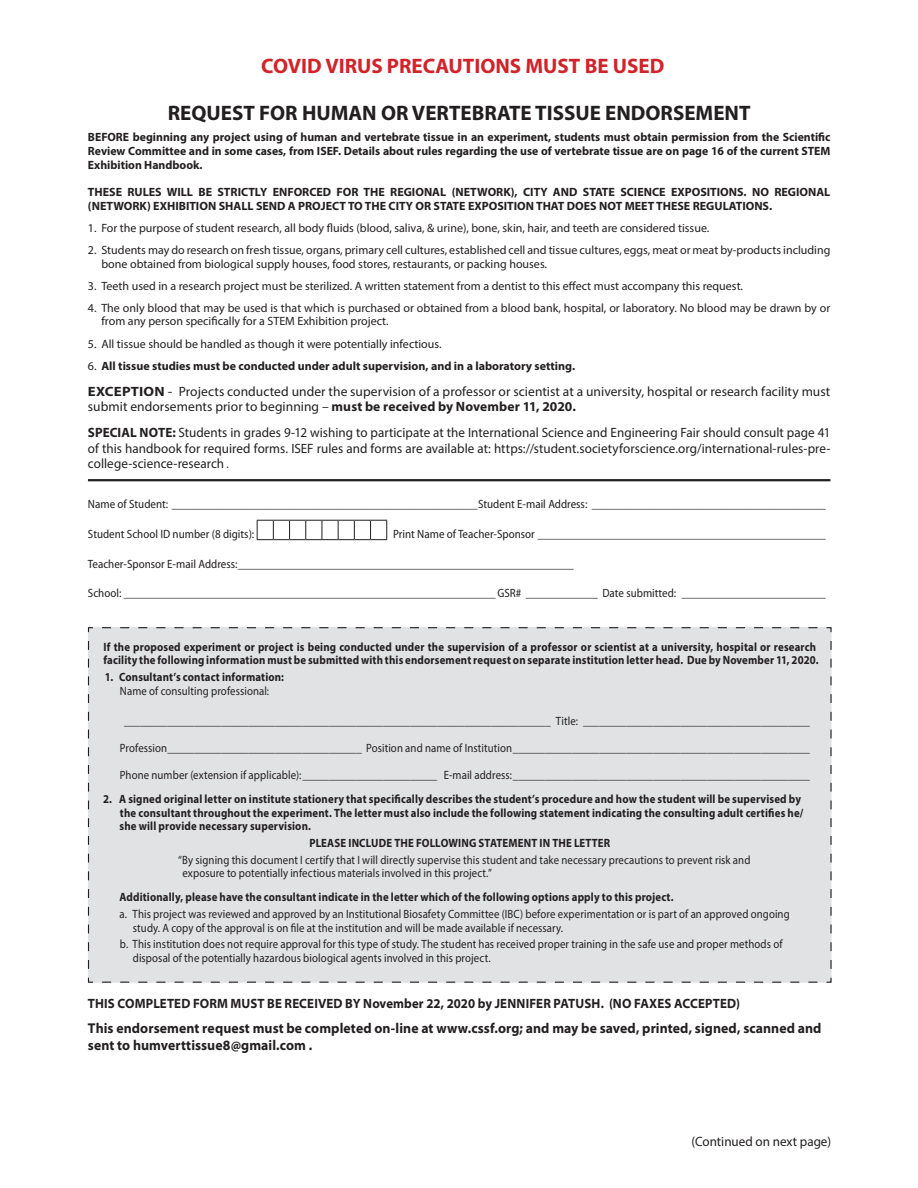
<style>
.page{position:relative;width:918px;height:1188px;background:#fff}
.page>*{position:absolute;margin:0;border:0;box-sizing:border-box;transform-origin:0 0}
.t1{font:700 21px "Myriad Pro";color:#231f20}
.t2{font:700 21px "Myriad Pro";color:#d1232a}
._12-Part_heading___3{font:700 semi-expanded 14.25px/16.5px "Myriad Pro";letter-spacing:.005em;color:#231f20;scale:.9 1}
.t3{font:13.5px/15.3px "Myriad Pro";letter-spacing:.005em;color:#231f20;text-align:justify}
.t4{font:13.5px/15.3px "Myriad Pro";letter-spacing:.005em;color:#231f20;scale:1.1 1}
._12-Part_heading___3-2{font:700 semi-expanded 13.5px "Myriad Pro";letter-spacing:.01em;color:#231f20;scale:.88 1}
._12-Part_heading___3-3{font:12px/13.5px "Myriad Pro";color:#231f20;scale:.9 1}
._12-Part_heading___3-4{font:700 12px/13.5px "Myriad Pro";letter-spacing:.015em;color:#231f20;scale:.9 1}
._12-Part_heading___3-5{font:12px/13.5px "Myriad Pro";color:#231f20}
._12-Part_heading___3-6{font:700 12px/13.8px "Myriad Pro";letter-spacing:.015em;color:#231f20;text-align:justify}
.t5{font:semi-condensed 12px "Myriad Pro";color:#231f20}
.s1{font-weight:400}
.s2{font-weight:700}
.s3{font-size:12px}
</style>
<div class="page">
<hr style="left:88px;top:479px;width:742px;height:2px;background:#231f20">
<svg style="left:257px;top:520px;width:130px;height:20px"></svg>
<div style="left:87px;top:627px;width:745px;height:356px;background:#e1e2e4"></div>
<p class="t2" style="left:261px;top:52px;width:405px">COVID VIRUS PRECAUTIONS MUST BE USED</p>
<p class="t1" style="left:168px;top:99px;width:584px">REQUEST FOR HUMAN OR VERTEBRATE TISSUE ENDORSEMENT</p>
<p class="_12-Part_heading___3-6" style="left:88px;top:130px;width:744px">BEFORE beginning any project using of human and vertebrate tissue in an experiment, students must obtain permission from the Scientific Review Committee and in some cases, from ISEF. Details about rules regarding the use of vertebrate tissue are on page 16 of the current STEM Exhibition Handbook.</p>
<p class="_12-Part_heading___3-6" style="left:88px;top:185px;width:744px">THESE RULES WILL BE STRICTLY ENFORCED FOR THE REGIONAL (NETWORK), CITY AND STATE SCIENCE EXPOSITIONS. NO REGIONAL (NETWORK) EXHIBITION SHALL SEND A PROJECT TO THE CITY OR STATE EXPOSITION THAT DOES NOT MEET THESE REGULATIONS.</p>
<p class="_12-Part_heading___3-5" style="left:88px;top:221px;width:623px">1. For the purpose of student research, all body fluids (blood, saliva, &amp; urine), bone, skin, hair, and teeth are considered tissue.</p>
<p class="_12-Part_heading___3-5" style="left:101px;top:243px;width:731px;text-indent:-14px">2. Students may do research on fresh tissue, organs, primary cell cultures, established cell and tissue cultures, eggs, meat or meat by-products including bone obtained from biological supply houses, food stores, restaurants, or packing houses.</p>
<p class="_12-Part_heading___3-5" style="left:88px;top:279px;width:657px">3. Teeth used in a research project must be sterilized. A written statement from a dentist to this effect must accompany this request.</p>
<p class="_12-Part_heading___3-5" style="left:101px;top:301px;width:730px;text-indent:-14px">4. The only blood that may be used is that which is purchased or obtained from a blood bank, hospital, or laboratory. No blood may be drawn by or from any person specifically for a STEM Exhibition project.</p>
<p class="_12-Part_heading___3-5" style="left:88px;top:337px;width:355px">5. All tissue should be handled as though it were potentially infectious.</p>
<p class="_12-Part_heading___3-6" style="left:88px;top:358px;width:489px"><span class="s1">6.</span> All tissue studies must be conducted under adult supervision, and in a laboratory setting.</p>
<p class="t4" style="left:88px;top:383px;width:676px"><span class="s2">EXCEPTION</span> - Projects conducted under the supervision of a professor or scientist at a university, hospital or research facility must submit endorsements prior to beginning – <span class="s2">must be received by November 11, 2020.</span></p>
<p class="t3" style="left:88px;top:425px;width:744px"><span class="s2">SPECIAL NOTE:</span> Students in grades 9-12 wishing to participate at the International Science and Engineering Fair should consult page 41 of this handbook for required forms. ISEF rules and forms are available at: https://student.societyforscience.org/international-rules-pre&shy;college-science-research <span class="s3">.</span></p>
<p class="t5" style="left:88px;top:498px;width:740px">Name of Student: ___________________________________________________Student E-mail Address: _______________________________________</p>
<p class="t5" style="left:88px;top:528px;width:168px">Student School ID number (8 digits):</p>
<p class="t5" style="left:393px;top:528px;width:434px">Print Name of Teacher-Sponsor ________________________________________________</p>
<p class="t5" style="left:88px;top:557px;width:487px">Teacher-Sponsor E-mail Address:________________________________________________________</p>
<p class="t5" style="left:88px;top:587px;width:739px">School: ______________________________________________________________GSR# ____________ Date submitted: ________________________</p>
<p class="_12-Part_heading___3-4" style="left:103px;top:640px;width:796px">If the proposed experiment or project is being conducted under the supervision of a professor or scientist at a university, hospital or research facility the following information must be submitted with this endorsement request on separate institution letter head. Due by November 11, 2020.</p>
<p class="_12-Part_heading___3-4" style="left:105px;top:670px;width:201px;text-align:center">1. Consultant’s contact information:<br><span class="s1">Name of consulting professional:</span></p>
<p class="_12-Part_heading___3-3" style="left:124px;top:714px;width:764px">_______________________________________________________________________________ Title: __________________________________________</p>
<p class="_12-Part_heading___3-3" style="left:120px;top:741px;width:768px">Profession____________________________________ Position and name of Institution_______________________________________________________</p>
<p class="_12-Part_heading___3-3" style="left:120px;top:768px;width:768px">Phone number (extension if applicable):_________________________ E-mail address:_______________________________________________________</p>
<p class="_12-Part_heading___3-4" style="left:120px;top:792px;width:761px;text-indent:-17px">2. A signed original letter on institute stationery that specifically describes the student’s procedure and how the student will be supervised by the consultant throughout the experiment. The letter must also include the following statement indicating the consulting adult certifies he/ she will provide necessary supervision.</p>
<p class="_12-Part_heading___3-4" style="left:309px;top:836px;width:336px">PLEASE INCLUDE THE FOLLOWING STATEMENT IN THE LETTER</p>
<p class="_12-Part_heading___3-3" style="left:182px;top:853px;width:633px;text-indent:-4px">“By signing this document I certify that I will directly supervise this student and take necessary precautions to prevent risk and exposure to potentially infectious materials involved in this project.”</p>
<p class="_12-Part_heading___3-4" style="left:119px;top:890px;width:617px">Additionally, please have the consultant indicate in the letter which of the following options apply to this project.</p>
<p class="_12-Part_heading___3-3" style="left:133px;top:907px;width:731px;text-indent:-13px">a. This project was reviewed and approved by an Institutional Biosafety Committee (IBC) before experimentation or is part of an approved ongoing study. A copy of the approval is on file at the institution and will be made available if necessary.</p>
<p class="_12-Part_heading___3-3" style="left:133px;top:937px;width:723px;text-indent:-13px">b. This institution does not require approval for this type of study. The student has received proper training in the safe use and proper methods of disposal of the potentially hazardous biological agents involved in this project.</p>
<p class="_12-Part_heading___3-2" style="left:88px;top:996px;width:743px">THIS COMPLETED FORM MUST BE RECEIVED BY November 22, 2020 by JENNIFER PATUSH. (NO FAXES ACCEPTED)</p>
<p class="_12-Part_heading___3" style="left:88px;top:1020px;width:817px">This endorsement request must be completed on-line at www.cssf.org; and may be saved, printed, signed, scanned and sent to humverttissue8@gmail.com .</p>
<p class="t3" style="left:692px;top:1134px;width:141px">(Continued on next page)</p>
</div>
